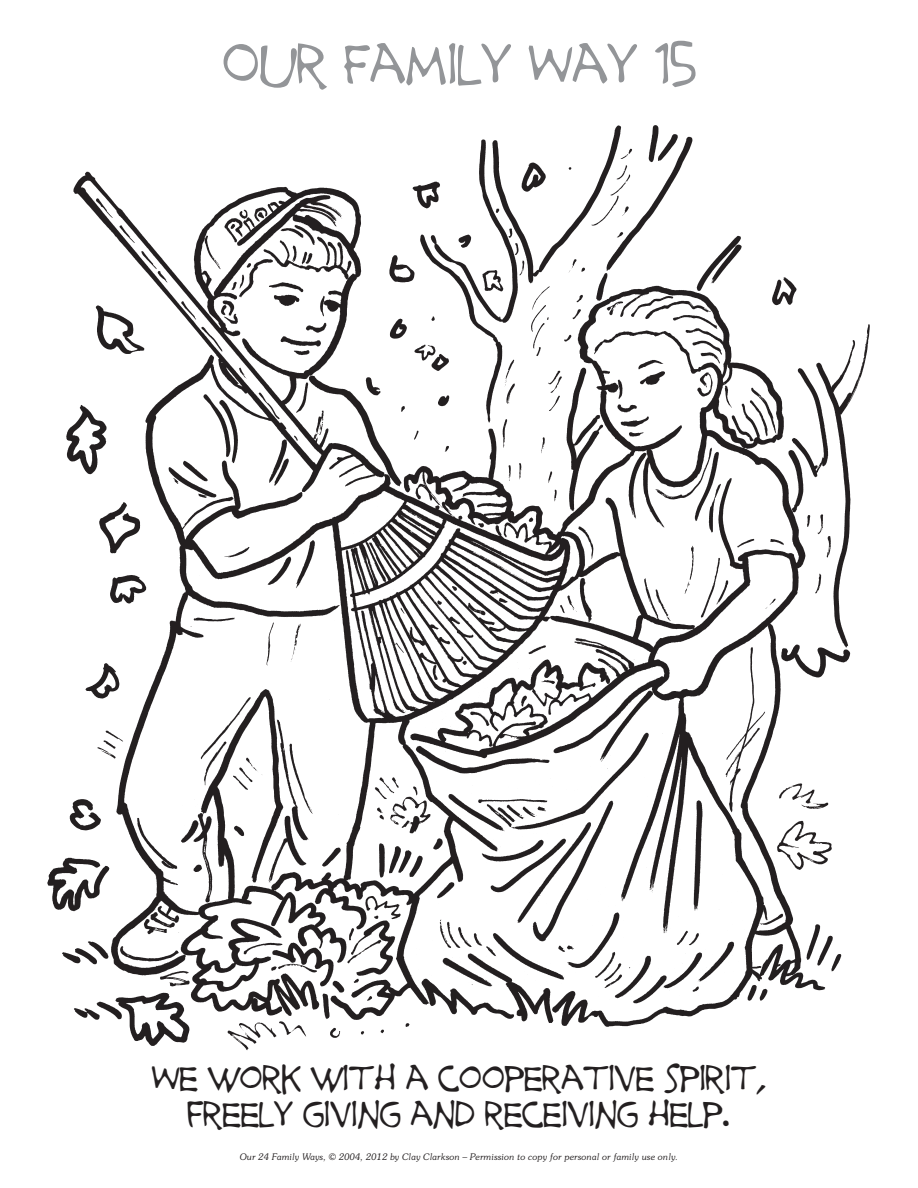
<style>
.page{position:relative;width:918px;height:1188px;background:#fff}
.page>*{position:absolute;margin:0;border:0;box-sizing:border-box;transform-origin:0 0}
.t1{font:52.5px "Prime Ministerof Canada";color:#939598}
.page_3_way{font:33px/36px "Prime Ministerof Canada";color:#231f20;text-align:center}
.t2{font:italic 300 9px "Souvenir";color:#231f20}
</style>
<div class="page">
<img style="left:47px;top:125px;width:823px;height:926px">
<p class="t1" style="left:222px;top:40px;width:475px">OUR FAMILY WAY 15</p>
<p class="page_3_way" style="left:151px;top:1061px;width:617px">WE WORK WITH A COOPERATIVE SPIRIT,<br>FREELY GIVING AND RECEIVING HELP.</p>
<p class="t2" style="left:240px;top:1151px;width:440px">Our 24 Family Ways, © 2004, 2012 by Clay Clarkson – Permission to copy for personal or family use only.</p>
</div>
